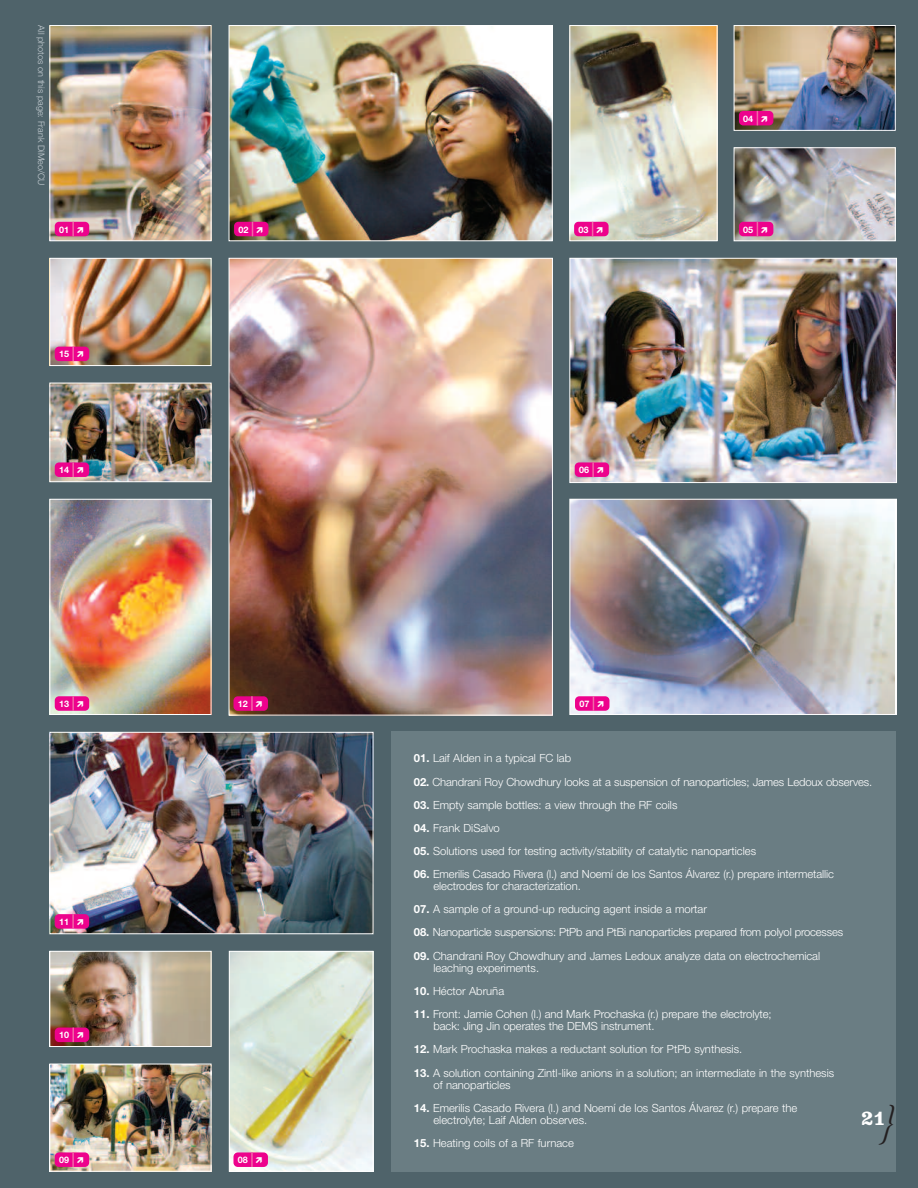
<style>
.page{position:relative;width:918px;height:1188px;background:#4f636a}
.page>*{position:absolute;margin:0;border:0;box-sizing:border-box;transform-origin:0 0}
.t1{font:italic 43.2px "Weidemann";color:#231f20}
.t2{font:700 17.55px "Belizio";color:#fff}
.t3{font:300 11.25px/12.3px "Helvetica Neue";color:#fff}
.t4{font:700 9px "Helvetica Neue";color:#fff}
.t5{font:300 9px "Helvetica Neue";color:#c6ced3}
.s1{font-family:"Arrow Dynamic"}
.s2{font-weight:700}
</style>
<div class="page">
<img style="left:51px;top:27px;width:158px;height:212px">
<div style="left:49px;top:25px;width:162px;height:216px;border:1px solid #fff"></div>
<img style="left:51px;top:260px;width:158px;height:104px">
<div style="left:49px;top:258px;width:162px;height:108px;border:1px solid #fff"></div>
<img style="left:51px;top:953px;width:158px;height:92px">
<div style="left:49px;top:951px;width:162px;height:96px;border:1px solid #fff"></div>
<img style="left:231px;top:260px;width:320px;height:454px">
<div style="left:229px;top:258px;width:324px;height:458px;border:1px solid #fff"></div>
<img style="left:231px;top:27px;width:320px;height:212px">
<div style="left:229px;top:25px;width:324px;height:216px;border:1px solid #fff"></div>
<img style="left:571px;top:27px;width:144px;height:212px">
<div style="left:569px;top:25px;width:148px;height:216px;border:1px solid #fff"></div>
<img style="left:51px;top:501px;width:158px;height:212px">
<div style="left:49px;top:499px;width:162px;height:216px;border:1px solid #fff"></div>
<img style="left:231px;top:953px;width:140px;height:217px">
<div style="left:229px;top:951px;width:144px;height:221px;border:1px solid #fff"></div>
<img style="left:571px;top:501px;width:323px;height:212px">
<div style="left:569px;top:499px;width:328px;height:216px;border:1px solid #fff"></div>
<img style="left:571px;top:260px;width:324px;height:221px">
<div style="left:569px;top:258px;width:328px;height:225px;border:1px solid #fff"></div>
<img style="left:51px;top:734px;width:320px;height:198px">
<div style="left:49px;top:732px;width:324px;height:202px;border:1px solid #fff"></div>
<img style="left:51px;top:385px;width:158px;height:95px">
<div style="left:49px;top:383px;width:162px;height:99px;border:1px solid #fff"></div>
<img style="left:51px;top:1066px;width:158px;height:104px">
<div style="left:49px;top:1064px;width:162px;height:108px;border:1px solid #fff"></div>
<img style="left:736px;top:27px;width:158px;height:102px">
<div style="left:734px;top:25px;width:162px;height:106px;border:1px solid #fff"></div>
<img style="left:736px;top:149px;width:158px;height:90px">
<div style="left:734px;top:147px;width:162px;height:94px;border:1px solid #fff"></div>
<div style="left:391px;top:732px;width:505px;height:440px;background:#6a7d83"></div>
<div style="left:55px;top:222px;width:34px;height:14px;background:#ed028c;border-radius:4px"></div>
<svg style="left:72px;top:222px;width:2px;height:14px"></svg>
<div style="left:234px;top:222px;width:34px;height:14px;background:#ed028c;border-radius:4px"></div>
<svg style="left:252px;top:222px;width:1px;height:14px"></svg>
<div style="left:574px;top:222px;width:35px;height:14px;background:#ed028c;border-radius:4px"></div>
<svg style="left:592px;top:222px;width:1px;height:14px"></svg>
<div style="left:575px;top:462px;width:34px;height:15px;background:#ed028c;border-radius:4px"></div>
<svg style="left:592px;top:462px;width:2px;height:15px"></svg>
<div style="left:575px;top:696px;width:34px;height:15px;background:#ed028c;border-radius:4px"></div>
<svg style="left:593px;top:696px;width:1px;height:15px"></svg>
<div style="left:233px;top:1152px;width:35px;height:15px;background:#ed028c;border-radius:4px"></div>
<svg style="left:251px;top:1152px;width:2px;height:15px"></svg>
<div style="left:55px;top:1152px;width:34px;height:15px;background:#ed028c;border-radius:4px"></div>
<svg style="left:72px;top:1152px;width:2px;height:15px"></svg>
<div style="left:55px;top:1028px;width:34px;height:14px;background:#ed028c;border-radius:4px"></div>
<svg style="left:72px;top:1028px;width:2px;height:14px"></svg>
<div style="left:55px;top:914px;width:34px;height:15px;background:#ed028c;border-radius:4px"></div>
<svg style="left:72px;top:914px;width:2px;height:15px"></svg>
<div style="left:55px;top:696px;width:34px;height:15px;background:#ed028c;border-radius:4px"></div>
<svg style="left:72px;top:696px;width:2px;height:15px"></svg>
<div style="left:55px;top:462px;width:34px;height:15px;background:#ed028c;border-radius:4px"></div>
<svg style="left:72px;top:462px;width:2px;height:15px"></svg>
<div style="left:55px;top:347px;width:34px;height:14px;background:#ed028c;border-radius:4px"></div>
<svg style="left:72px;top:347px;width:2px;height:14px"></svg>
<div style="left:234px;top:696px;width:34px;height:15px;background:#ed028c;border-radius:4px"></div>
<svg style="left:251px;top:696px;width:2px;height:15px"></svg>
<div style="left:739px;top:222px;width:34px;height:14px;background:#ed028c;border-radius:4px"></div>
<svg style="left:757px;top:222px;width:1px;height:14px"></svg>
<div style="left:739px;top:111px;width:34px;height:14px;background:#ed028c;border-radius:4px"></div>
<svg style="left:757px;top:111px;width:1px;height:14px"></svg>
<p class="t5" style="left:45px;top:25px;width:161px;rotate:90deg">All photos on this page: Frank DiMeo/CU</p>
<p class="t4" style="left:59px;top:226px;width:27px">01 <span class="s1">W</span></p>
<p class="t4" style="left:238px;top:226px;width:27px">02 <span class="s1">W</span></p>
<p class="t4" style="left:578px;top:226px;width:27px">03 <span class="s1">W</span></p>
<p class="t4" style="left:59px;top:351px;width:27px">15 <span class="s1">W</span></p>
<p class="t4" style="left:59px;top:467px;width:27px">14 <span class="s1">W</span></p>
<p class="t4" style="left:579px;top:467px;width:27px">06 <span class="s1">W</span></p>
<p class="t4" style="left:743px;top:115px;width:27px">04 <span class="s1">W</span></p>
<p class="t4" style="left:743px;top:226px;width:27px">05 <span class="s1">W</span></p>
<p class="t4" style="left:59px;top:701px;width:27px">13 <span class="s1">W</span></p>
<p class="t4" style="left:59px;top:919px;width:27px">11 <span class="s1">W</span></p>
<p class="t4" style="left:59px;top:1032px;width:27px">10 <span class="s1">W</span></p>
<p class="t4" style="left:238px;top:701px;width:27px">12 <span class="s1">W</span></p>
<p class="t4" style="left:59px;top:1157px;width:27px">09 <span class="s1">W</span></p>
<p class="t4" style="left:238px;top:1157px;width:27px">08 <span class="s1">W</span></p>
<p class="t4" style="left:579px;top:701px;width:27px">07 <span class="s1">W</span></p>
<p class="t3" style="left:414px;top:753px;width:159px"><span class="s2">01.</span> Laif Alden in a typical FC lab</p>
<p class="t3" style="left:414px;top:776px;width:460px"><span class="s2">02.</span> Chandrani Roy Chowdhury looks at a suspension of nanoparticles; James Ledoux observes.</p>
<p class="t3" style="left:414px;top:800px;width:265px"><span class="s2">03.</span> Empty sample bottles: a view through the RF coils</p>
<p class="t3" style="left:414px;top:823px;width:87px"><span class="s2">04.</span> Frank DiSalvo</p>
<p class="t3" style="left:414px;top:846px;width:344px"><span class="s2">05.</span> Solutions used for testing activity/stability of catalytic nanoparticles</p>
<p class="t3" style="left:433px;top:869px;width:402px;text-indent:-20px"><span class="s2">06.</span> Emerilis Casado Rivera (l.) and Noemí de los Santos Álvarez (r.) prepare intermetallic electrodes for characterization.</p>
<p class="t3" style="left:414px;top:904px;width:294px"><span class="s2">07.</span> A sample of a ground-up reducing agent inside a mortar</p>
<p class="t3" style="left:414px;top:927px;width:431px"><span class="s2">08.</span> Nanoparticle suspensions: PtPb and PtBi nanoparticles prepared from polyol processes</p>
<p class="t3" style="left:433px;top:950px;width:388px;text-indent:-20px"><span class="s2">09.</span> Chandrani Roy Chowdhury and James Ledoux analyze data on electrochemical leaching experiments.</p>
<p class="t3" style="left:414px;top:986px;width:92px"><span class="s2">10.</span> Héctor Abruña</p>
<p class="t3" style="left:433px;top:1009px;width:340px;text-indent:-20px"><span class="s2">11.</span> Front: Jamie Cohen (l.) and Mark Prochaska (r.) prepare the electrolyte; back: Jing Jin operates the DEMS instrument.</p>
<p class="t3" style="left:414px;top:1044px;width:330px"><span class="s2">12.</span> Mark Prochaska makes a reductant solution for PtPb synthesis.</p>
<p class="t3" style="left:433px;top:1067px;width:402px;text-indent:-20px"><span class="s2">13.</span> A solution containing Zintl-like anions in a solution; an intermediate in the synthesis of nanoparticles</p>
<p class="t3" style="left:433px;top:1103px;width:365px;text-indent:-20px"><span class="s2">14.</span> Emerilis Casado Rivera (l.) and Noemí de los Santos Álvarez (r.) prepare the electrolyte; Laif Alden observes.</p>
<p class="t3" style="left:414px;top:1138px;width:162px"><span class="s2">15.</span> Heating coils of a RF furnace</p>
<h1 class="t1" style="left:880px;top:1105px;width:13px">}</h1>
<h2 class="t2" style="left:861px;top:1108px;width:25px">21</h2>
</div>
